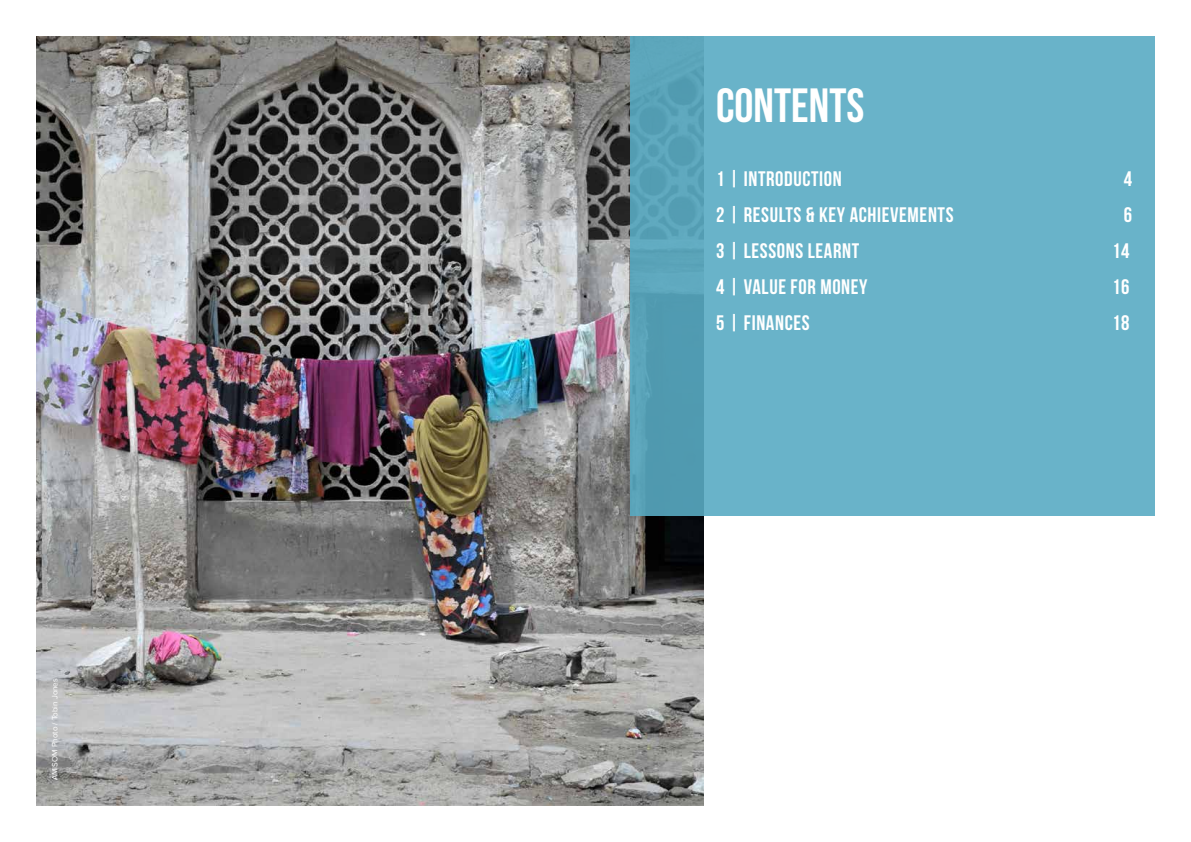
<style>
.page{position:relative;width:1191px;height:842px;background:#fff}
.page>*{position:absolute;margin:0;border:0;box-sizing:border-box;transform-origin:0 0}
.t1{font:700 48px "Bebas Neue";color:#fff}
.t2{font:700 21px "Bebas Neue";letter-spacing:.03em;color:#fff}
.t3{font:8px "Proxima Nova";color:#fff}
</style>
<div class="page">
<img style="left:36px;top:36px;width:667px;height:770px">
<svg style="left:631px;top:36px;width:524px;height:480px;background:#66b0c6"></svg>
<p class="t3" style="left:50px;top:780px;width:104px;rotate:-90deg">AMISOM Photo / Tobin Jones</p>
<h1 class="t1" style="left:716px;top:80px;width:150px">CONTENTS</h1>
<p class="t2" style="left:716px;top:167px;width:127px">1 | INTRODUCTION</p>
<p class="t2" style="left:1123px;top:167px;width:10px">4</p>
<p class="t2" style="left:716px;top:203px;width:239px">2 | RESULTS &amp; KEY ACHIEVEMENTS</p>
<p class="t2" style="left:1123px;top:203px;width:10px">6</p>
<p class="t2" style="left:716px;top:239px;width:145px">3 | LESSONS LEARNT</p>
<p class="t2" style="left:1112px;top:239px;width:19px">14</p>
<p class="t2" style="left:716px;top:275px;width:153px">4 | VALUE FOR MONEY</p>
<p class="t2" style="left:1112px;top:275px;width:19px">16</p>
<p class="t2" style="left:716px;top:311px;width:95px">5 | FINANCES</p>
<p class="t2" style="left:1112px;top:311px;width:19px">18</p>
</div>
